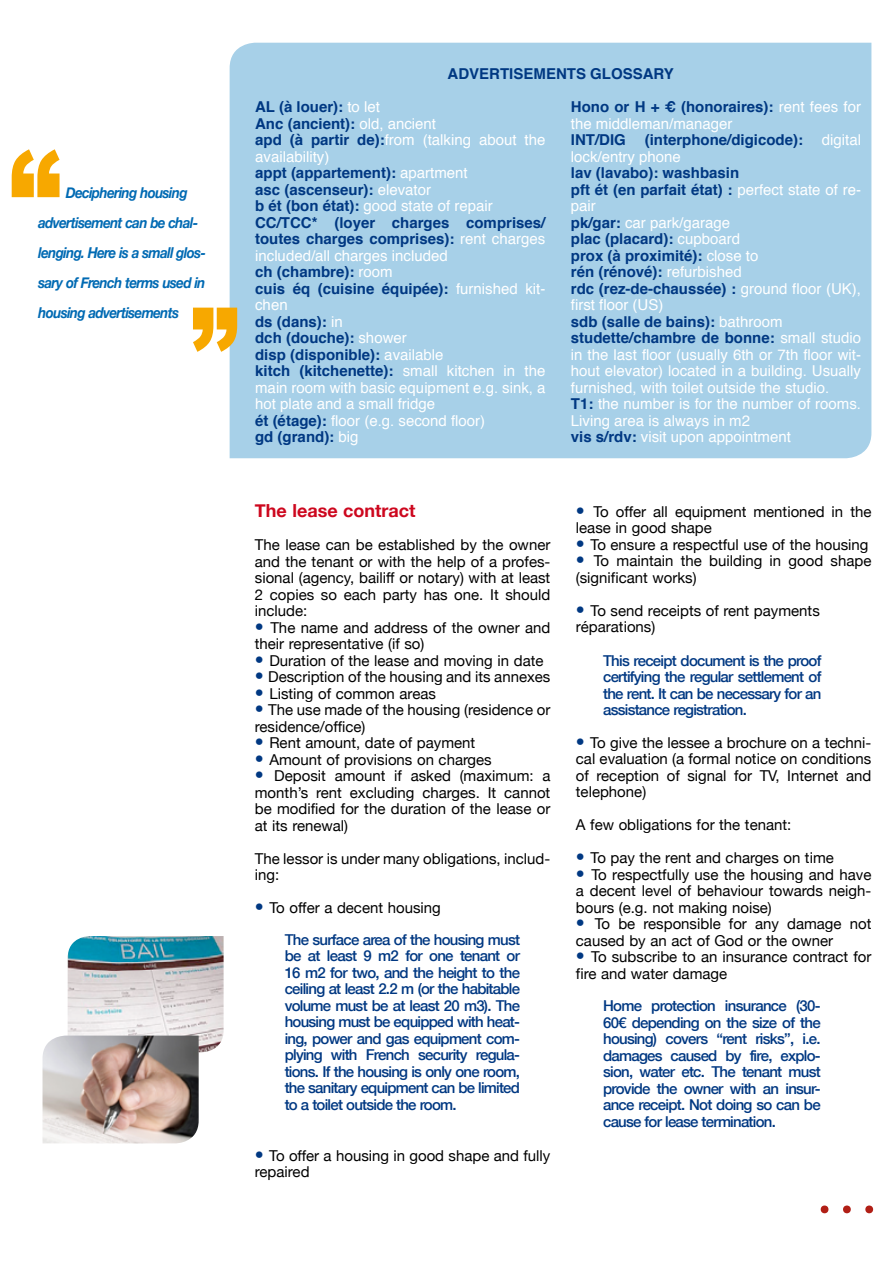
<style>
.page{position:relative;width:893px;height:1263px;background:#fff}
.page>*{position:absolute;margin:0;border:0;box-sizing:border-box;transform-origin:0 0}
.t1{font:700 18px "Helvetica Neue";color:#cd071e}
.t2{font:15px/16.5px "Helvetica Neue";color:#000}
.t3{font:15px/16.5px "Helvetica";color:#fff}
.t4{font:500 15px/16.5px "Helvetica Neue";letter-spacing:-.05em;color:#003882;text-align:justify}
.t5{font:italic 700 15px/30px "Helvetica Neue";letter-spacing:-.05em;color:#006ab3;scale:.9 1}
.t6{font:700 15px "Helvetica";color:#003882}
.s1{font-weight:700;color:#003882}
.s2{font-size:18px;color:#003882}
</style>
<div class="page">
<div style="left:230px;top:43px;width:641px;height:415px;background:#a7d0e8"></div>
<svg style="left:821px;top:1205px;width:7px;height:8px"></svg>
<svg style="left:843px;top:1205px;width:8px;height:8px"></svg>
<svg style="left:865px;top:1205px;width:8px;height:8px"></svg>
<svg style="left:12px;top:149px;width:48px;height:48px"></svg>
<svg style="left:193px;top:308px;width:44px;height:44px"></svg>
<img style="left:68px;top:936px;width:156px;height:116px">
<img style="left:43px;top:1035px;width:156px;height:108px">
<p class="t5" style="left:38px;top:177px;width:188px;text-indent:28px">Deciphering housing advertisement can be chal&shy;lenging. Here is a small glos&shy;sary of French terms used in housing advertisements</p>
<p class="t6" style="left:448px;top:62px;width:228px">ADVERTISEMENTS GLOSSARY</p>
<p class="t3" style="left:255px;top:99px;width:292px"><span class="s1">AL (à louer):</span> to let<br><span class="s1">Anc (ancient):</span> old, ancient<br><span class="s1">apd (à partir de):</span>from (talking about the availability)<br><span class="s1">appt (appartement):</span> apartment<br><span class="s1">asc (ascenseur):</span> elevator<br><span class="s1">b ét (bon état):</span> good state of repair<br><span class="s1">CC/TCC* (loyer charges comprises/ toutes charges comprises):</span> rent charges included/all charges included<br><span class="s1">ch (chambre):</span> room<br><span class="s1">cuis éq (cuisine équipée):</span> furnished kit&shy;chen<br><span class="s1">ds (dans):</span> in<br><span class="s1">dch (douche):</span> shower<br><span class="s1">disp (disponible):</span> available<br><span class="s1">kitch (kitchenette):</span> small kitchen in the main room with basic equipment e.g. sink, a hot plate and a small fridge<br><span class="s1">ét (étage):</span> floor (e.g. second floor)<br><span class="s1">gd (grand):</span> big</p>
<p class="t3" style="left:571px;top:99px;width:292px"><span class="s1">Hono or H + € (honoraires):</span> rent fees for the middleman/manager</p>
<p class="t6" style="left:571px;top:128px;width:57px">INT/DIG</p>
<p class="t6" style="left:645px;top:128px;width:160px">(interphone/digicode):</p>
<p class="t3" style="left:822px;top:132px;width:41px">digital</p>
<p class="t3" style="left:571px;top:149px;width:112px">lock/entry phone</p>
<p class="t3" style="left:571px;top:165px;width:292px"><span class="s1">lav (lavabo): washbasin<br>pft ét (en parfait état) :</span> perfect state of re&shy;pair<br><span class="s1">pk/gar:</span> car park/garage<br><span class="s1">plac (placard):</span> cupboard<br><span class="s1">prox (à proximité):</span> close to<br><span class="s1">rén (rénové):</span> refurbished<br><span class="s1">rdc (rez-de-chaussée) :</span> ground floor (UK), first floor (US)<br><span class="s1">sdb (salle de bains):</span> bathroom <span class="s1">studette/chambre de bonne:</span> small studio in the last floor (usually 6th or 7th floor wit&shy;hout elevator) located in a building. Usually furnished, with toilet outside the studio.<br><span class="s1">T1:</span> the number is for the number of rooms.<br>Living area is always in m2<br><span class="s1">vis s/rdv:</span> visit upon appointment</p>
<p class="t1" style="left:255px;top:494px;width:162px">The lease contract</p>
<p class="t2" style="left:255px;top:535px;width:297px;text-align:justify">The lease can be established by the owner and the tenant or with the help of a profes&shy;sional (agency, bailiff or notary) with at least 2 copies so each party has one. It should include:</p>
<p class="t2" style="left:255px;top:618px;width:297px"><span class="s2">•</span> The name and address of the owner and their representative (if so)</p>
<p class="t2" style="left:255px;top:651px;width:290px"><span class="s2">•</span> Duration of the lease and moving in date</p>
<p class="t2" style="left:255px;top:667px;width:297px"><span class="s2">•</span> Description of the housing and its annexes</p>
<p class="t2" style="left:255px;top:684px;width:183px"><span class="s2">•</span> Listing of common areas</p>
<p class="t2" style="left:255px;top:700px;width:297px"><span class="s2">•</span> The use made of the housing (residence or residence/office)</p>
<p class="t2" style="left:255px;top:733px;width:222px"><span class="s2">•</span> Rent amount, date of payment</p>
<p class="t2" style="left:255px;top:750px;width:238px"><span class="s2">•</span> Amount of provisions on charges</p>
<p class="t2" style="left:255px;top:766px;width:297px;text-align:justify"><span class="s2">•</span> Deposit amount if asked (maximum: a month’s rent excluding charges. It cannot be modified for the duration of the lease or at its renewal)</p>
<p class="t2" style="left:255px;top:849px;width:297px">The lessor is under many obligations, includ&shy;ing:</p>
<p class="t2" style="left:255px;top:898px;width:187px"><span class="s2">•</span> To offer a decent housing</p>
<p class="t4" style="left:285px;top:931px;width:237px">The surface area of the housing must be at least 9 m2 for one tenant or 16 m2 for two, and the height to the ceiling at least 2.2 m (or the habitable volume must be at least 20 m3). The housing must be equipped with heat&shy;ing, power and gas equipment com&shy;plying with French security regula&shy;tions. If the housing is only one room, the sanitary equipment can be limited to a toilet outside the room.</p>
<p class="t2" style="left:255px;top:1146px;width:297px"><span class="s2">•</span> To offer a housing in good shape and fully repaired</p>
<p class="t2" style="left:576px;top:502px;width:297px"><span class="s2">•</span> To offer all equipment mentioned in the lease in good shape</p>
<p class="t2" style="left:576px;top:535px;width:294px"><span class="s2">•</span> To ensure a respectful use of the housing</p>
<p class="t2" style="left:576px;top:552px;width:297px"><span class="s2">•</span> To maintain the building in good shape (significant works)</p>
<p class="t2" style="left:576px;top:601px;width:245px"><span class="s2">•</span> To send receipts of rent payments réparations)</p>
<p class="t4" style="left:603px;top:651px;width:220px">This receipt document is the proof certifying the regular settlement of the rent. It can be necessary for an assistance registration.</p>
<p class="t2" style="left:576px;top:733px;width:297px;text-align:justify"><span class="s2">•</span> To give the lessee a brochure on a techni&shy;cal evaluation (a formal notice on conditions of reception of signal for TV, Internet and telephone)</p>
<p class="t2" style="left:576px;top:816px;width:217px">A few obligations for the tenant:</p>
<p class="t2" style="left:576px;top:849px;width:259px"><span class="s2">•</span> To pay the rent and charges on time</p>
<p class="t2" style="left:576px;top:865px;width:297px;text-align:justify"><span class="s2">•</span> To respectfully use the housing and have a decent level of behaviour towards neigh&shy;bours (e.g. not making noise)</p>
<p class="t2" style="left:576px;top:915px;width:297px"><span class="s2">•</span> To be responsible for any damage not caused by an act of God or the owner</p>
<p class="t2" style="left:576px;top:948px;width:297px"><span class="s2">•</span> To subscribe to an insurance contract for fire and water damage</p>
<p class="t4" style="left:603px;top:997px;width:219px">Home protection insurance (30- 60€ depending on the size of the housing) covers “rent risks”, i.e. damages caused by fire, explo&shy;sion, water etc. The tenant must provide the owner with an insur&shy;ance receipt. Not doing so can be cause for lease termination.</p>
</div>
